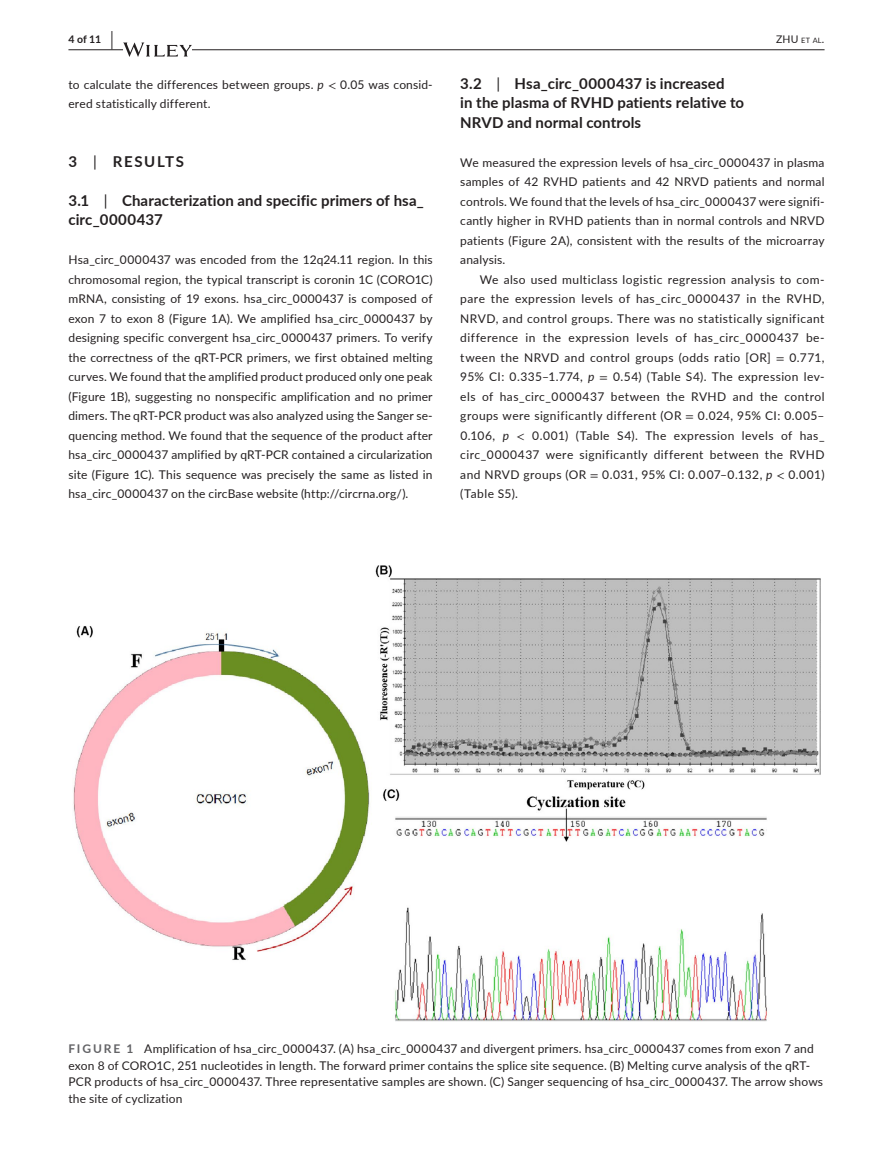
<style>
.page{position:relative;width:893px;height:1174px;background:#fff}
.page>*{position:absolute;margin:0;border:0;box-sizing:border-box;transform-origin:0 0}
.t1{font:700 15px/19.5px "Lato";letter-spacing:.01em;color:#231f20}
.t2{font:700 15px "Lato";letter-spacing:.105em;color:#231f20}
.t3{font:12px/19.5px "Lato";letter-spacing:.015em;color:#231f20;text-align:justify}
.t4{font:10.5px "Lato";color:#231f20}
.t5{font:700 10.5px "Lato";color:#231f20}
.s1{font-size:19.5px}
.s2{font-size:7.35px}
.s3{font-style:italic}
.s4{font-family:"STIX"}
.s5{font-weight:400}
.s6{font-weight:700;color:#636366}
</style>
<div class="page">
<hr style="left:68px;top:49px;width:756px;height:1px;background:#231f20">
<svg style="left:123px;top:42px;width:69px;height:15px"></svg>
<img style="left:73px;top:565px;width:748px;height:456px">
<p class="t5" style="left:68px;top:31px;width:46px">4 of 11 <span class="s1">|</span></p>
<p class="t4" style="left:776px;top:31px;width:50px">ZHU <span class="s2">et al</span>.</p>
<p class="t3" style="left:68px;top:74px;width:366px">to calculate the differences between groups. <span class="s3">p</span> <span class="s4">&lt;</span> 0.05 was consid&shy;ered statistically different.</p>
<p class="t1" style="left:460px;top:73px;width:285px">3.2 <span class="s5">|</span> Hsa_circ_0000437 is increased<br>in the plasma of RVHD patients relative to<br>NRVD and normal controls</p>
<p class="t3" style="left:460px;top:152px;width:366px">We measured the expression levels of hsa_circ_0000437 in plasma samples of 42 RVHD patients and 42 NRVD patients and normal controls. We found that the levels of hsa_circ_0000437 were signifi&shy;cantly higher in RVHD patients than in normal controls and NRVD patients (Figure 2A), consistent with the results of the microarray analysis.</p>
<p class="t3" style="left:460px;top:269px;width:366px;text-indent:20px">We also used multiclass logistic regression analysis to com&shy;pare the expression levels of has_circ_0000437 in the RVHD, NRVD, and control groups. There was no statistically significant difference in the expression levels of has_circ_0000437 be&shy;tween the NRVD and control groups (odds ratio [OR] <span class="s4">=</span> 0.771, 95% CI: 0.335–1.774, <span class="s3">p</span> <span class="s4">=</span> 0.54) (Table S4). The expression lev&shy;els of has_circ_0000437 between the RVHD and the control groups were significantly different (OR <span class="s4">=</span> 0.024, 95% CI: 0.005– 0.106, <span class="s3">p</span> <span class="s4">&lt;</span> 0.001) (Table S4). The expression levels of has_ circ_0000437 were significantly different between the RVHD and NRVD groups (OR <span class="s4">=</span> 0.031, 95% CI: 0.007–0.132, <span class="s3">p</span> <span class="s4">&lt;</span> 0.001) (Table S5).</p>
<p class="t2" style="left:68px;top:150px;width:117px">3 <span class="s5">|</span> RESULTS</p>
<p class="t1" style="left:68px;top:190px;width:357px">3.1 <span class="s5">|</span> Characterization and specific primers of hsa_ circ_0000437</p>
<p class="t3" style="left:68px;top:249px;width:366px">Hsa_circ_0000437 was encoded from the 12q24.11 region. In this chromosomal region, the typical transcript is coronin 1C (CORO1C) mRNA, consisting of 19 exons. hsa_circ_0000437 is composed of exon 7 to exon 8 (Figure 1A). We amplified hsa_circ_0000437 by designing specific convergent hsa_circ_0000437 primers. To verify the correctness of the qRT-PCR primers, we first obtained melting curves. We found that the amplified product produced only one peak (Figure 1B), suggesting no nonspecific amplification and no primer dimers. The qRT-PCR product was also analyzed using the Sanger se&shy;quencing method. We found that the sequence of the product after hsa_circ_0000437 amplified by qRT-PCR contained a circularization site (Figure 1C). This sequence was precisely the same as listed in hsa_circ_0000437 on the circBase website (http://circrna.org/).</p>
<p class="t3" style="left:68px;top:1040px;width:756px;line-height:16.5px;text-align:left"><span class="s6">FIGURE 1</span> Amplification of hsa_circ_0000437. (A) hsa_circ_0000437 and divergent primers. hsa_circ_0000437 comes from exon 7 and exon 8 of CORO1C, 251 nucleotides in length. The forward primer contains the splice site sequence. (B) Melting curve analysis of the qRT-PCR products of hsa_circ_0000437. Three representative samples are shown. (C) Sanger sequencing of hsa_circ_0000437. The arrow shows the site of cyclization</p>
</div>
